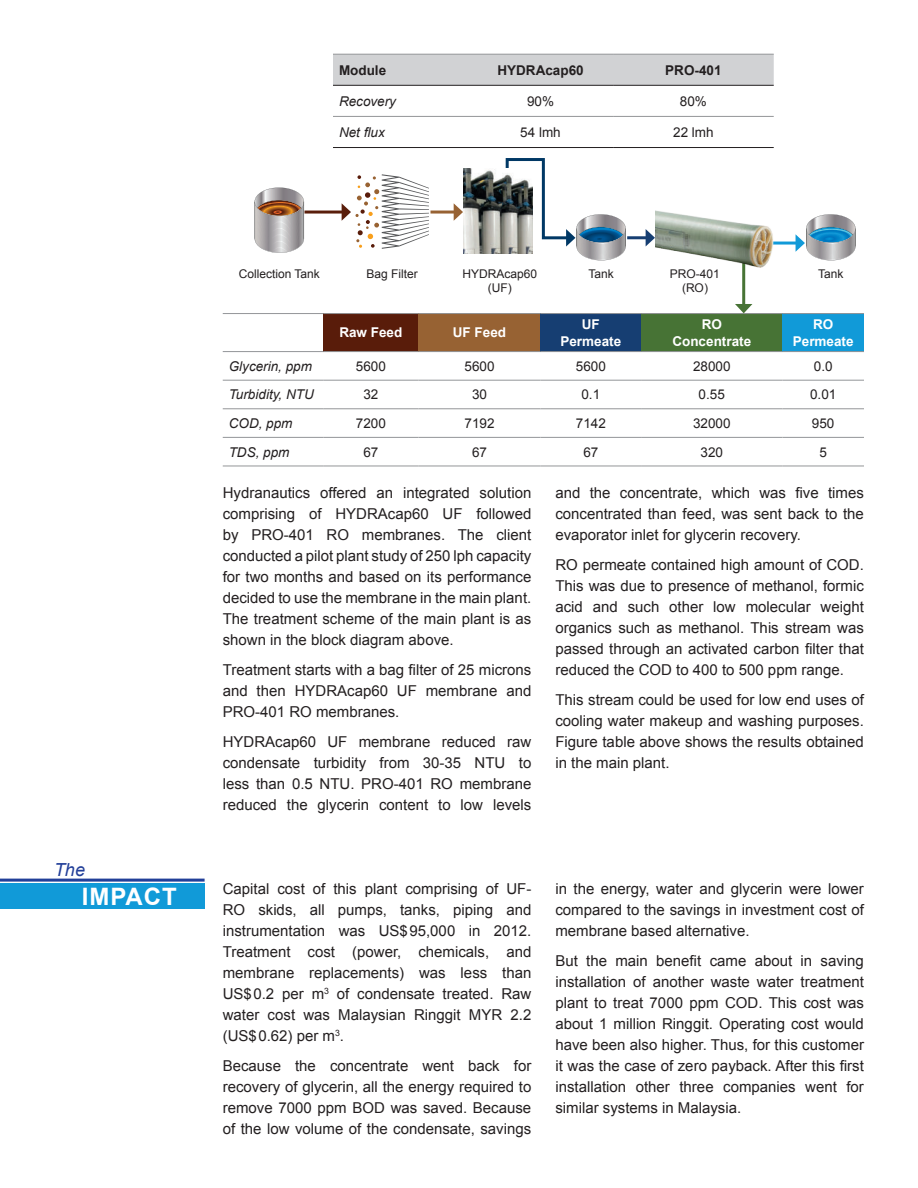
<style>
.page{position:relative;width:918px;height:1188px;background:#fff}
.page>*{position:absolute;margin:0;border:0;box-sizing:border-box;transform-origin:0 0}
.t1{font:700 24px "Arial";letter-spacing:.04em;color:#fff}
.t2{font:italic 18px "Arial";color:#223f99}
.t3{font:15px/21px "Arial";color:#231f20;text-align:justify}
.t4{font:13.5px "Arial";color:#231f20}
.t5{font:italic 13.5px "Arial";color:#231f20}
.t6{font:700 13.5px/16.2px "Arial";color:#fff;text-align:center}
.t7{font:700 13.5px "Arial";color:#231f20}
.t8{font:12px/14.4px "Arial";color:#231f20;text-align:center}
</style>
<div class="page">
<div style="left:0;top:884px;width:205px;height:25px;background:#119ad8"></div>
<hr style="left:0;top:879px;width:205px;height:3px;background:#223f99">
<div style="left:333px;top:55px;width:441px;height:30px;background:#d1d2d4"></div>
<hr style="left:333px;top:54px;width:135px;height:1px;background:#939598">
<hr style="left:468px;top:54px;width:145px;height:1px;background:#939598">
<hr style="left:613px;top:54px;width:161px;height:1px;background:#939598">
<hr style="left:613px;top:116px;width:161px;height:1px;background:#939598">
<hr style="left:613px;top:85px;width:161px;height:1px;background:#231f20">
<hr style="left:613px;top:147px;width:161px;height:1px;background:#231f20">
<hr style="left:333px;top:85px;width:135px;height:1px;background:#231f20">
<hr style="left:468px;top:85px;width:145px;height:1px;background:#231f20">
<hr style="left:333px;top:147px;width:135px;height:1px;background:#231f20">
<hr style="left:468px;top:147px;width:145px;height:1px;background:#231f20">
<hr style="left:333px;top:116px;width:135px;height:1px;background:#939598">
<hr style="left:468px;top:116px;width:145px;height:1px;background:#939598">
<div style="left:323px;top:314px;width:96px;height:38px;background:#591c0a"></div>
<div style="left:419px;top:314px;width:122px;height:38px;background:#976233"></div>
<div style="left:541px;top:314px;width:100px;height:38px;background:#163e72"></div>
<div style="left:641px;top:314px;width:142px;height:38px;background:#477335"></div>
<div style="left:783px;top:314px;width:81px;height:38px;background:#119ad8"></div>
<hr style="left:223px;top:313px;width:100px;height:1px;background:#939598">
<hr style="left:323px;top:313px;width:96px;height:1px;background:#939598">
<hr style="left:419px;top:313px;width:122px;height:1px;background:#939598">
<hr style="left:541px;top:313px;width:100px;height:1px;background:#939598">
<hr style="left:641px;top:313px;width:142px;height:1px;background:#939598">
<hr style="left:783px;top:313px;width:81px;height:1px;background:#939598">
<hr style="left:223px;top:351px;width:100px;height:1px;background:#939598">
<hr style="left:323px;top:351px;width:96px;height:1px;background:#939598">
<hr style="left:419px;top:351px;width:122px;height:1px;background:#939598">
<hr style="left:541px;top:351px;width:100px;height:1px;background:#939598">
<hr style="left:641px;top:351px;width:142px;height:1px;background:#939598">
<hr style="left:783px;top:351px;width:81px;height:1px;background:#939598">
<hr style="left:223px;top:380px;width:100px;height:1px;background:#939598">
<hr style="left:323px;top:380px;width:96px;height:1px;background:#939598">
<hr style="left:419px;top:380px;width:122px;height:1px;background:#939598">
<hr style="left:541px;top:380px;width:100px;height:1px;background:#939598">
<hr style="left:641px;top:380px;width:142px;height:1px;background:#939598">
<hr style="left:783px;top:380px;width:81px;height:1px;background:#939598">
<hr style="left:223px;top:409px;width:100px;height:1px;background:#939598">
<hr style="left:323px;top:409px;width:96px;height:1px;background:#939598">
<hr style="left:419px;top:409px;width:122px;height:1px;background:#939598">
<hr style="left:541px;top:409px;width:100px;height:1px;background:#939598">
<hr style="left:641px;top:409px;width:142px;height:1px;background:#939598">
<hr style="left:783px;top:409px;width:81px;height:1px;background:#939598">
<hr style="left:223px;top:437px;width:100px;height:1px;background:#939598">
<hr style="left:323px;top:437px;width:96px;height:1px;background:#939598">
<hr style="left:419px;top:437px;width:122px;height:1px;background:#939598">
<hr style="left:541px;top:437px;width:100px;height:1px;background:#939598">
<hr style="left:641px;top:437px;width:142px;height:1px;background:#939598">
<hr style="left:783px;top:437px;width:81px;height:1px;background:#939598">
<hr style="left:223px;top:466px;width:100px;height:1px;background:#939598">
<hr style="left:323px;top:466px;width:96px;height:1px;background:#939598">
<hr style="left:419px;top:466px;width:122px;height:1px;background:#939598">
<hr style="left:541px;top:466px;width:100px;height:1px;background:#939598">
<hr style="left:641px;top:466px;width:142px;height:1px;background:#939598">
<hr style="left:783px;top:466px;width:81px;height:1px;background:#939598">
<svg style="left:255px;top:187px;width:50px;height:66px;background:#b4a7a1"></svg>
<hr style="left:305px;top:211px;width:39px;height:3px;background:#5a1e0b">
<svg style="left:342px;top:174px;width:87px;height:75px"></svg>
<hr style="left:431px;top:211px;width:25px;height:3px;background:#976233">
<svg style="left:454px;top:203px;width:9px;height:18px"></svg>
<hr style="left:755px;top:242px;width:43px;height:3px;background:#119ad8">
<svg style="left:796px;top:214px;width:60px;height:47px"></svg>
<hr style="left:627px;top:236px;width:21px;height:3px;background:#163e72">
<svg style="left:646px;top:229px;width:9px;height:17px"></svg>
<hr style="left:742px;top:231px;width:3px;height:76px;background:#477335">
<svg style="left:735px;top:304px;width:17px;height:9px"></svg>
<svg style="left:505px;top:158px;width:121px;height:103px"></svg>
<img style="left:655px;top:210px;width:119px;height:59px">
<img style="left:463px;top:169px;width:70px;height:85px">
<p class="t7" style="left:339px;top:65px;width:49px">Module</p>
<p class="t7" style="left:497px;top:65px;width:88px">HYDRAcap60</p>
<p class="t7" style="left:665px;top:65px;width:58px">PRO-401</p>
<p class="t5" style="left:339px;top:96px;width:59px">Recovery</p>
<p class="t4" style="left:527px;top:95px;width:29px">90%</p>
<p class="t4" style="left:680px;top:95px;width:29px">80%</p>
<p class="t5" style="left:339px;top:123px;width:47px">Net flux</p>
<p class="t4" style="left:520px;top:126px;width:42px">54 lmh</p>
<p class="t4" style="left:673px;top:126px;width:42px">22 lmh</p>
<p class="t2" style="left:54px;top:863px;width:33px">The</p>
<h1 class="t1" style="left:82px;top:887px;width:97px">IMPACT</h1>
<p class="t8" style="left:239px;top:267px;width:83px">Collection Tank</p>
<p class="t8" style="left:670px;top:267px;width:52px">PRO-401 (RO)</p>
<p class="t8" style="left:462px;top:267px;width:76px">HYDRAcap60</p>
<p class="t8" style="left:818px;top:267px;width:27px">Tank</p>
<p class="t8" style="left:488px;top:281px;width:25px">(UF)</p>
<p class="t8" style="left:367px;top:267px;width:53px">Bag Filter</p>
<p class="t8" style="left:588px;top:267px;width:27px">Tank</p>
<p class="t6" style="left:339px;top:326px;width:65px">Raw Feed</p>
<p class="t6" style="left:453px;top:326px;width:55px">UF Feed</p>
<p class="t6" style="left:560px;top:318px;width:62px">UF<br>Permeate</p>
<p class="t6" style="left:672px;top:318px;width:80px">RO<br>Concentrate</p>
<p class="t6" style="left:793px;top:318px;width:62px">RO<br>Permeate</p>
<p class="t5" style="left:229px;top:361px;width:85px">Glycerin, ppm</p>
<p class="t4" style="left:356px;top:360px;width:32px">5600</p>
<p class="t4" style="left:465px;top:360px;width:32px">5600</p>
<p class="t4" style="left:576px;top:360px;width:32px">5600</p>
<p class="t4" style="left:693px;top:360px;width:39px">28000</p>
<p class="t4" style="left:814px;top:360px;width:20px">0.0</p>
<p class="t5" style="left:229px;top:390px;width:87px">Turbidity, NTU</p>
<p class="t4" style="left:363px;top:389px;width:17px">32</p>
<p class="t4" style="left:472px;top:389px;width:17px">30</p>
<p class="t4" style="left:581px;top:389px;width:20px">0.1</p>
<p class="t4" style="left:699px;top:389px;width:28px">0.55</p>
<p class="t4" style="left:810px;top:389px;width:28px">0.01</p>
<p class="t5" style="left:229px;top:418px;width:65px">COD, ppm</p>
<p class="t4" style="left:356px;top:417px;width:32px">7200</p>
<p class="t4" style="left:465px;top:417px;width:32px">7192</p>
<p class="t4" style="left:576px;top:417px;width:32px">7142</p>
<p class="t4" style="left:693px;top:417px;width:39px">32000</p>
<p class="t4" style="left:812px;top:417px;width:24px">950</p>
<p class="t5" style="left:229px;top:447px;width:62px">TDS, ppm</p>
<p class="t4" style="left:363px;top:446px;width:17px">67</p>
<p class="t4" style="left:472px;top:446px;width:17px">67</p>
<p class="t4" style="left:583px;top:446px;width:17px">67</p>
<p class="t4" style="left:701px;top:446px;width:24px">320</p>
<p class="t4" style="left:819px;top:446px;width:9px">5</p>
<p class="t3" style="left:223px;top:484px;width:310px">Hydranautics offered an integrated solution comprising of HYDRAcap60 UF followed by PRO-401 RO membranes. The client conducted a pilot plant study of 250 lph capacity for two months and based on its performance decided to use the membrane in the main plant.<br>The treatment scheme of the main plant is as shown in the block diagram above.</p>
<p class="t3" style="left:223px;top:660px;width:310px">Treatment starts with a bag filter of 25 microns and then HYDRAcap60 UF membrane and PRO-401 RO membranes.</p>
<p class="t3" style="left:223px;top:733px;width:310px">HYDRAcap60 UF membrane reduced raw condensate turbidity from 30-35 NTU to less than 0.5 NTU. PRO-401 RO membrane reduced the glycerin content to low levels</p>
<p class="t3" style="left:555px;top:483px;width:310px">and the concentrate, which was five times concentrated than feed, was sent back to the evaporator inlet for glycerin recovery.</p>
<p class="t3" style="left:555px;top:556px;width:310px">RO permeate contained high amount of COD.<br>This was due to presence of methanol, formic acid and such other low molecular weight organics such as methanol. This stream was passed through an activated carbon filter that reduced the COD to 400 to 500 ppm range.</p>
<p class="t3" style="left:555px;top:691px;width:310px">This stream could be used for low end uses of cooling water makeup and washing purposes.<br>Figure table above shows the results obtained in the main plant.</p>
<p class="t3" style="left:223px;top:879px;width:310px">Capital cost of this plant comprising of UF-RO skids, all pumps, tanks, piping and instrumentation was US$95,000 in 2012.<br>Treatment cost (power, chemicals, and membrane replacements) was less than US$0.2 per m<sup>3</sup> of condensate treated. Raw water cost was Malaysian Ringgit MYR 2.2 (US$0.62) per m<sup>3</sup>.</p>
<p class="t3" style="left:223px;top:1056px;width:310px">Because the concentrate went back for recovery of glycerin, all the energy required to remove 7000 ppm BOD was saved. Because of the low volume of the condensate, savings</p>
<p class="t3" style="left:555px;top:879px;width:310px">in the energy, water and glycerin were lower compared to the savings in investment cost of membrane based alternative.</p>
<p class="t3" style="left:555px;top:950px;width:310px">But the main benefit came about in saving installation of another waste water treatment plant to treat 7000 ppm COD. This cost was about 1 million Ringgit. Operating cost would have been also higher. Thus, for this customer it was the case of zero payback. After this first installation other three companies went for similar systems in Malaysia.</p>
</div>
